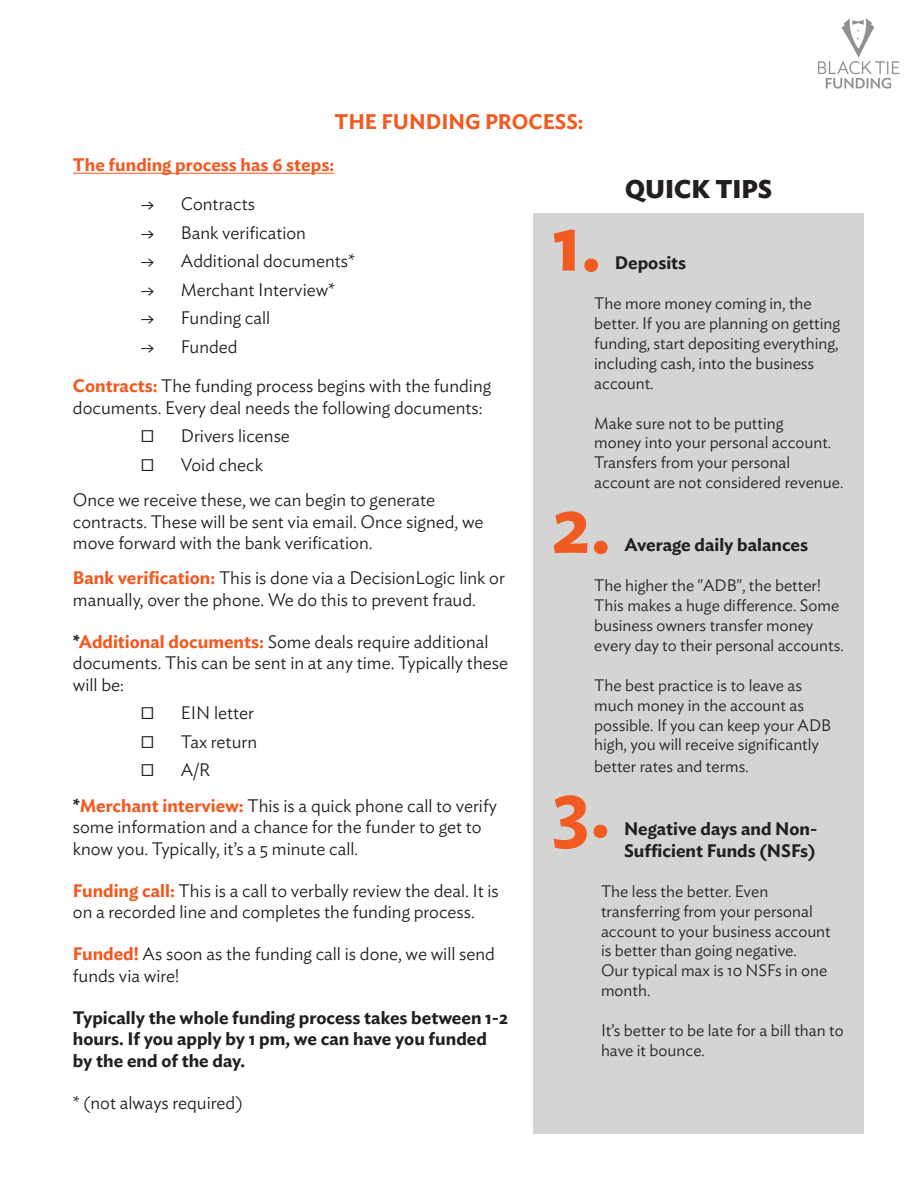
<style>
.page{position:relative;width:918px;height:1188px;background:#fff}
.page>*{position:absolute;margin:0;border:0;box-sizing:border-box;transform-origin:0 0}
.t1{font:600 78.9px "Ideal Sans";color:#f15a21}
.t2{font:700 25.5px "Ideal Sans";color:#231f20}
.t3{font:600 21px "Ideal Sans";color:#f15a21}
.t4{font:300 18px/21.6px "Ideal Sans";color:#231f20}
.t5{font:600 18px/21.6px "Ideal Sans";color:#231f20}
.t6{font:600 18px "Ideal Sans";color:#f15a21}
.t7{font:300 16.5px/19.8px "Ideal Sans";color:#231f20}
.s1{font-weight:600;color:#f15a21}
.s2{font-weight:600}
</style>
<div class="page">
<img style="left:817px;top:18px;width:83px;height:71px">
<div style="left:534px;top:213px;width:330px;height:921px;background:#d4d4d3"></div>
<hr style="left:73px;top:173px;width:261px;height:1px;background:#f15a21">
<p class="t3" style="left:334px;top:106px;width:251px">THE FUNDING PROCESS:</p>
<p class="t6" style="left:73px;top:151px;width:263px">The funding process has 6 steps:</p>
<p class="t4" style="left:140px;top:192px;width:116px">• Contracts</p>
<p class="t4" style="left:140px;top:220px;width:167px">• Bank verification</p>
<p class="t4" style="left:140px;top:249px;width:216px">• Additional documents*</p>
<p class="t4" style="left:140px;top:277px;width:196px">• Merchant Interview*</p>
<p class="t4" style="left:140px;top:306px;width:131px">• Funding call</p>
<p class="t4" style="left:140px;top:334px;width:99px">• Funded</p>
<p class="t4" style="left:73px;top:374px;width:420px"><span class="s1">Contracts:</span> The funding process begins with the funding documents. Every deal needs the following documents:</p>
<p class="t4" style="left:140px;top:424px;width:151px">• Drivers license</p>
<p class="t4" style="left:73px;top:446px;width:364px;line-height:35.1px;text-indent:68px">• Void check<br>Once we receive these, we can begin to generate</p>
<p class="t4" style="left:73px;top:509px;width:412px">contracts. These will be sent via email. Once signed, we move forward with the bank verification.</p>
<p class="t4" style="left:73px;top:566px;width:434px"><span class="s1">Bank verification:</span> This is done via a DecisionLogic link or manually, over the phone. We do this to prevent fraud.</p>
<p class="t4" style="left:73px;top:629px;width:437px"><span class="s2">*</span><span class="s1">Additional documents:</span> Some deals require additional documents. This can be sent in at any time. Typically these will be:</p>
<p class="t4" style="left:140px;top:701px;width:115px">• EIN letter</p>
<p class="t4" style="left:140px;top:729px;width:118px">• Tax return</p>
<p class="t4" style="left:73px;top:751px;width:426px;line-height:35.1px;text-indent:68px">• A/R<br><span class="s2">*</span><span class="s1">Merchant interview:</span> This is a quick phone call to verify</p>
<p class="t4" style="left:73px;top:815px;width:410px">some information and a chance for the funder to get to know you. Typically, it’s a 5 minute call.</p>
<p class="t4" style="left:73px;top:878px;width:427px"><span class="s1">Funding call:</span> This is a call to verbally review the deal. It is on a recorded line and completes the funding process.</p>
<p class="t4" style="left:73px;top:941px;width:424px"><span class="s1">Funded!</span> As soon as the funding call is done, we will send funds via wire!</p>
<p class="t5" style="left:73px;top:1005px;width:437px">Typically the whole funding process takes between 1-2 hours. If you apply by 1 pm, we can have you funded by the end of the day.</p>
<p class="t4" style="left:73px;top:1090px;width:171px">* (not always required)</p>
<h2 class="t2" style="left:625px;top:169px;width:149px">QUICK TIPS</h2>
<h1 class="t1" style="left:552px;top:181px;width:51px">1.</h1>
<p class="t5" style="left:615px;top:251px;width:73px">Deposits</p>
<p class="t7" style="left:594px;top:292px;width:247px">The more money coming in, the better. If you are planning on getting funding, start depositing everything, including cash, into the business account.</p>
<p class="t7" style="left:594px;top:412px;width:251px">Make sure not to be putting<br>money into your personal account.<br>Transfers from your personal account are not considered revenue.</p>
<h1 class="t1" style="left:551px;top:463px;width:61px">2.</h1>
<p class="t5" style="left:625px;top:533px;width:185px">Average daily balances</p>
<p class="t7" style="left:594px;top:574px;width:251px">The higher the "ADB", the better!<br>This makes a huge difference. Some business owners transfer money every day to their personal accounts.</p>
<p class="t7" style="left:594px;top:674px;width:238px">The best practice is to leave as much money in the account as possible. If you can keep your ADB high, you will receive significantly</p>
<p class="t7" style="left:594px;top:755px;width:156px">better rates and terms.</p>
<h1 class="t1" style="left:552px;top:747px;width:60px">3.</h1>
<p class="t5" style="left:624px;top:817px;width:195px">Negative days and Non-<br>Sufficient Funds (NSFs)</p>
<p class="t7" style="left:601px;top:880px;width:231px">The less the better. Even transferring from your personal account to your business account is better than going negative.<br>Our typical max is 10 NSFs in one month.</p>
<p class="t7" style="left:601px;top:1019px;width:244px">It’s better to be late for a bill than to have it bounce.</p>
</div>
